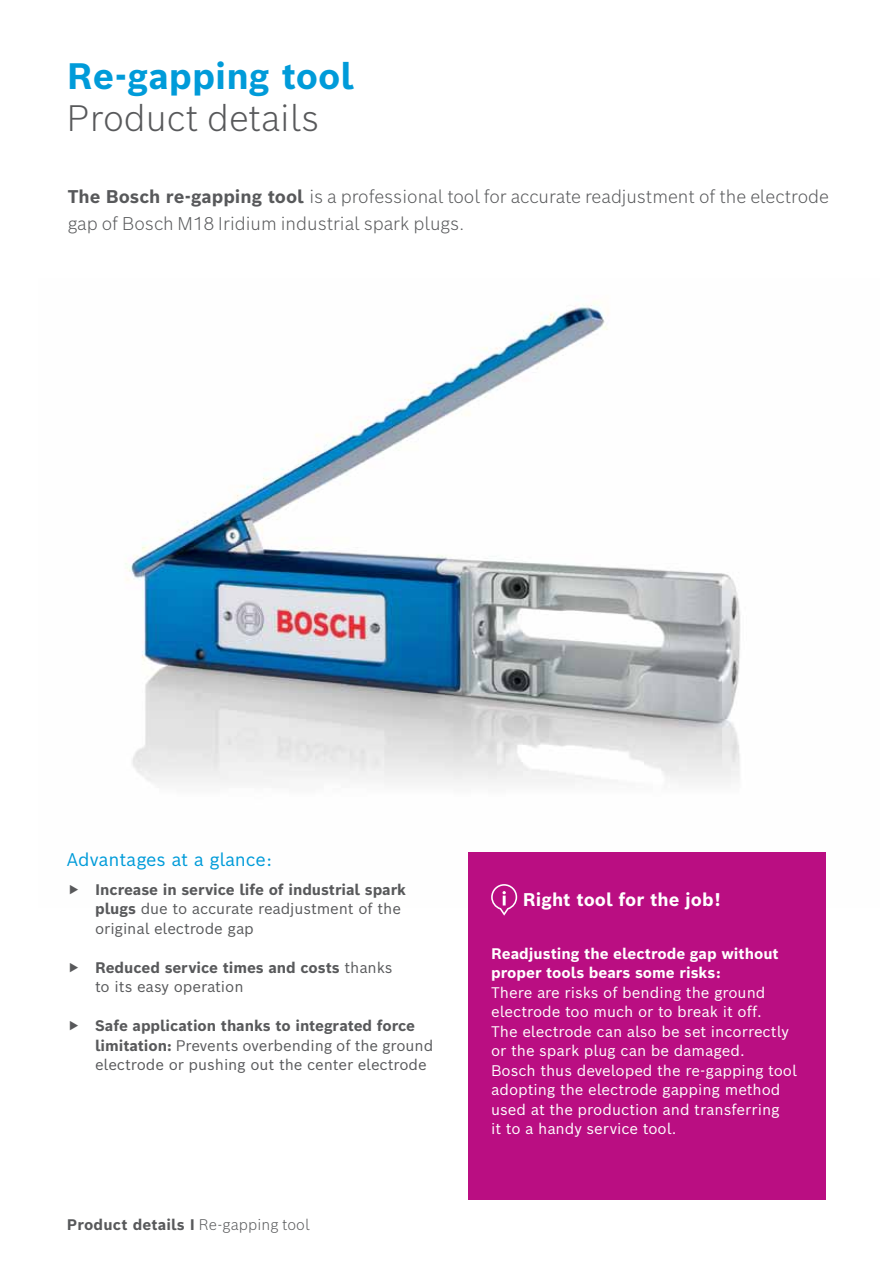
<style>
.page{position:relative;width:893px;height:1263px;background:#fff}
.page>*{position:absolute;margin:0;border:0;box-sizing:border-box;transform-origin:0 0}
.t1{font:700 36px "Bosch Sans";color:#009bd9}
.t2{font:300 36px "Bosch Sans";color:#58595b}
.t3{font:300 18px/27px "Bosch Sans";color:#58595b}
.t4{font:18px "Bosch Sans";letter-spacing:-.005em;color:#009bd9}
.t5{font:700 18px "Bosch Sans";color:#fff}
.t6{font:15px/19.5px "Bosch Sans";color:#fff}
.t7{font:15px/19.5px "Bosch Sans";letter-spacing:-.005em;color:#58595b}
.t8{font:700 15px/19.5px "Bosch Sans";letter-spacing:-.005em;color:#58595b}
.t9{font:700 15px/19.5px "Bosch Sans";color:#fff}
.s1{font-weight:700}
.s2{font-weight:400}
.s3{font-weight:300}
</style>
<div class="page">
<img style="left:125px;top:301px;width:616px;height:607px">
<div style="left:469px;top:852px;width:357px;height:348px;background:#ba0e82"></div>
<svg style="left:491px;top:884px;width:26px;height:32px"></svg>
<h1 class="t1" style="left:67px;top:52px;width:288px">Re-gapping tool</h1>
<h1 class="t2" style="left:67px;top:94px;width:254px">Product details</h1>
<p class="t3" style="left:68px;top:182px;width:763px"><span class="s1">The Bosch re-gapping tool</span> is a professional tool for accurate readjustment of the electrode gap of Bosch M18 Iridium industrial spark plugs.</p>
<p class="t4" style="left:67px;top:847px;width:207px">Advantages at a glance:</p>
<p class="t7" style="left:95px;top:879px;width:312px"><span class="s1">Increase in service life of industrial spark plugs</span> due to accurate readjustment of the original electrode gap</p>
<p class="t8" style="left:95px;top:957px;width:299px">Reduced service times and costs <span class="s2">thanks to its easy operation</span></p>
<p class="t7" style="left:95px;top:1015px;width:340px"><span class="s1">Safe application thanks to integrated force limitation:</span> Prevents overbending of the ground electrode or pushing out the center electrode</p>
<p class="t8" style="left:67px;top:1214px;width:244px">Product details I <span class="s3">Re-gapping tool</span></p>
<p class="t5" style="left:523px;top:887px;width:199px">Right tool for the job!</p>
<p class="t9" style="left:491px;top:943px;width:289px">Readjusting the electrode gap without proper tools bears some risks:</p>
<p class="t6" style="left:491px;top:982px;width:307px">There are risks of bending the ground electrode too much or to break it off.<br>The electrode can also be set incorrectly or the spark plug can be damaged.<br>Bosch thus developed the re-gapping tool adopting the electrode gapping method used at the production and transferring<br>it to a handy service tool.</p>
</div>
